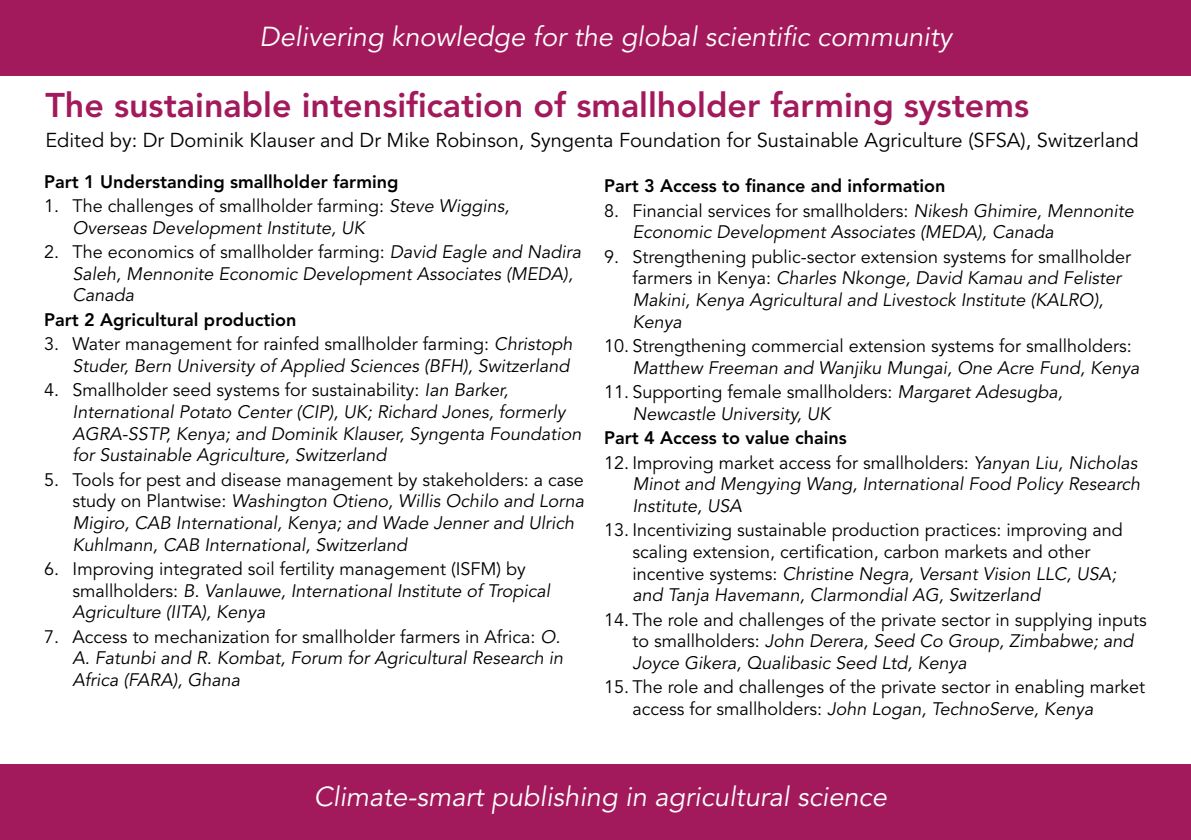
<style>
.page{position:relative;width:1191px;height:840px;background:#fff}
.page>*{position:absolute;margin:0;border:0;box-sizing:border-box;transform-origin:0 0}
.t1{font:800 34px "Avenir LT Std";color:#a21a5b}
.t2{font:italic 27.2px "Avenir LT Std";color:#fff}
.t3{font:20px "Avenir LT Std";color:#000}
.t4{font:italic 18px/21.6px "Avenir LT Std";color:#000}
.t5{font:18px/21.6px "Avenir LT Std";color:#000}
.t6{font:800 18px "Avenir LT Std";color:#000}
.s1{font-style:normal}
.s2{font-style:italic}
</style>
<div class="page">
<div style="left:0;top:0;width:1191px;height:76px;background:#a21a5b"></div>
<div style="left:0;top:764px;width:1191px;height:75px;background:#a21a5b"></div>
<h2 class="t2" style="left:260px;top:21px;width:694px">Delivering knowledge for the global scientific community</h2>
<h1 class="t1" style="left:45px;top:84px;width:985px">The sustainable intensification of smallholder farming systems</h1>
<p class="t3" style="left:45px;top:128px;width:1095px">Edited by: Dr Dominik Klauser and Dr Mike Robinson, Syngenta Foundation for Sustainable Agriculture (SFSA), Switzerland</p>
<p class="t6" style="left:44px;top:171px;width:355px">Part 1 Understanding smallholder farming</p>
<p class="t4" style="left:73px;top:195px;width:438px;text-indent:-28px"><span class="s1">1. The challenges of smallholder farming:</span> Steve Wiggins,<br>Overseas Development Institute, UK</p>
<p class="t4" style="left:73px;top:241px;width:510px;text-indent:-28px"><span class="s1">2. The economics of smallholder farming:</span> David Eagle and Nadira<br>Saleh, Mennonite Economic Development Associates (MEDA),<br>Canada</p>
<p class="t6" style="left:44px;top:309px;width:254px">Part 2 Agricultural production</p>
<p class="t4" style="left:44px;top:333px;width:530px;text-align:right"><span class="s1">3. Water management for rainfed smallholder farming:</span> Christoph<br>Studer, Bern University of Applied Sciences (BFH), Switzerland</p>
<p class="t4" style="left:73px;top:379px;width:510px;text-indent:-28px"><span class="s1">4. Smallholder seed systems for sustainability:</span> Ian Barker, International Potato Center (CIP), UK; Richard Jones, formerly AGRA-SSTP, Kenya; and Dominik Klauser, Syngenta Foundation for Sustainable Agriculture, Switzerland</p>
<p class="t4" style="left:73px;top:469px;width:513px;text-indent:-28px"><span class="s1">5. Tools for pest and disease management by stakeholders: a case study on Plantwise:</span> Washington Otieno, Willis Ochilo and Lorna Migiro, CAB International, Kenya; and Wade Jenner and Ulrich Kuhlmann, CAB International, Switzerland</p>
<p class="t4" style="left:73px;top:558px;width:479px;text-indent:-28px"><span class="s1">6. Improving integrated soil fertility management (ISFM) by smallholders:</span> B. Vanlauwe, International Institute of Tropical<br>Agriculture (IITA), Kenya</p>
<p class="t4" style="left:73px;top:625px;width:492px;text-indent:-28px"><span class="s1">7. Access to mechanization for smallholder farmers in Africa:</span> O.<br>A. Fatunbi and R. Kombat, Forum for Agricultural Research in<br>Africa (FARA), Ghana</p>
<p class="t6" style="left:604px;top:175px;width:343px">Part 3 Access to finance and information</p>
<p class="t4" style="left:632px;top:200px;width:503px;text-indent:-28px"><span class="s1">8. Financial services for smallholders:</span> Nikesh Ghimire, Mennonite<br>Economic Development Associates (MEDA), Canada</p>
<p class="t4" style="left:632px;top:246px;width:500px;text-indent:-28px"><span class="s1">9. Strengthening public-sector extension systems for smallholder farmers in Kenya:</span> Charles Nkonge, David Kamau and Felister Makini, Kenya Agricultural and Livestock Institute (KALRO), Kenya</p>
<p class="t5" style="left:604px;top:335px;width:529px">10. Strengthening commercial extension systems for smallholders:</p>
<p class="t4" style="left:632px;top:357px;width:508px">Matthew Freeman and Wanjiku Mungai, One Acre Fund, Kenya</p>
<p class="t4" style="left:632px;top:381px;width:432px;text-indent:-28px"><span class="s1">11. Supporting female smallholders:</span> Margaret Adesugba,<br>Newcastle University, UK</p>
<p class="t6" style="left:604px;top:427px;width:244px">Part 4 Access to value chains</p>
<p class="t4" style="left:632px;top:451px;width:509px;text-indent:-28px"><span class="s1">12. Improving market access for smallholders:</span> Yanyan Liu, Nicholas<br>Minot and Mengying Wang, International Food Policy Research<br>Institute, USA</p>
<p class="t5" style="left:632px;top:519px;width:492px;text-indent:-28px">13. Incentivizing sustainable production practices: improving and scaling extension, certification, carbon markets and other incentive systems: <span class="s2">Christine Negra, Versant Vision LLC, USA; and Tanja Havemann, Clarmondial AG, Switzerland</span></p>
<p class="t5" style="left:632px;top:608px;width:516px;text-indent:-28px">14. The role and challenges of the private sector in supplying inputs to smallholders: <span class="s2">John Derera, Seed Co Group, Zimbabwe; and<br>Joyce Gikera, Qualibasic Seed Ltd, Kenya</span></p>
<p class="t5" style="left:632px;top:676px;width:514px;text-indent:-28px">15. The role and challenges of the private sector in enabling market access for smallholders: <span class="s2">John Logan, TechnoServe, Kenya</span></p>
<h2 class="t2" style="left:314px;top:779px;width:574px">Climate-smart publishing in agricultural science</h2>
</div>
